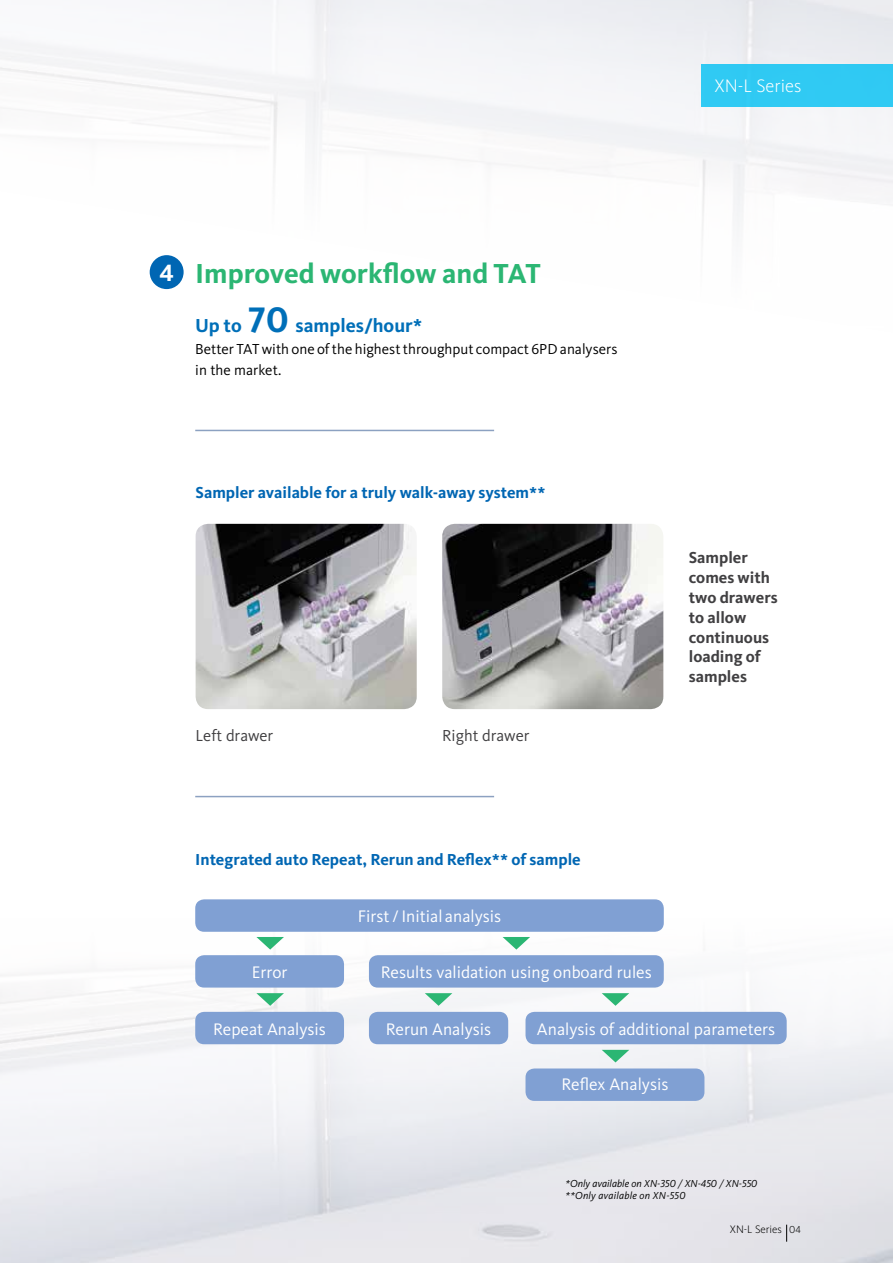
<style>
.page{position:relative;width:893px;height:1263px;background:#fff}
.page>*{position:absolute;margin:0;border:0;box-sizing:border-box;transform-origin:0 0}
.t1{font:700 28.5px "Kievit Pro";color:#2bb673}
.t2{font:700 19.5px "Kievit Pro";color:#006fb8}
.t3{font:300 18.75px "Kievit Pro";color:#fff}
.t4{font:17.4px "Kievit Pro";color:#fff}
.t5{font:700 16.5px "Kievit Pro";color:#0066b3}
.t6{font:700 16.5px/19.8px "Kievit Pro";color:#414042}
.t7{font:16.5px "Kievit Pro";color:#414042}
.t8{font:15px/21px "Kievit Pro";color:#000}
.t9{font:300 11.25px "Kievit Pro";color:#000}
.t10{font:italic 10.5px/12.6px "Kievit Pro";color:#000}
.s1{font-size:24.45px;color:#fff}
.s2{font-size:36.75px}
.s3{font-size:10.5px}
</style>
<div class="page">
<img style="left:0;top:0;width:893px;height:290px">
<div style="left:702px;top:64px;width:191px;height:42px;background:#30caf3"></div>
<div style="left:525px;top:1068px;width:179px;height:33px;background:#80a0d3;border-radius:9px"></div>
<div style="left:369px;top:1012px;width:139px;height:32px;background:#80a0d3;border-radius:9px"></div>
<div style="left:195px;top:1012px;width:149px;height:32px;background:#80a0d3;border-radius:9px"></div>
<div style="left:525px;top:1012px;width:262px;height:32px;background:#80a0d3;border-radius:9px"></div>
<div style="left:369px;top:955px;width:295px;height:32px;background:#80a0d3;border-radius:9px"></div>
<div style="left:195px;top:955px;width:149px;height:32px;background:#80a0d3;border-radius:9px"></div>
<div style="left:195px;top:899px;width:469px;height:33px;background:#80a0d3;border-radius:9px"></div>
<svg style="left:256px;top:937px;width:28px;height:12px"></svg>
<svg style="left:503px;top:937px;width:27px;height:12px"></svg>
<svg style="left:256px;top:993px;width:28px;height:13px"></svg>
<svg style="left:425px;top:993px;width:27px;height:13px"></svg>
<svg style="left:602px;top:993px;width:27px;height:13px"></svg>
<svg style="left:602px;top:1050px;width:27px;height:12px"></svg>
<div style="left:150px;top:255px;width:34px;height:34px;background:#0066b3;border-radius:50%"></div>
<hr style="left:195px;top:796px;width:299px;height:1px;background:#8ca1c1">
<hr style="left:195px;top:430px;width:299px;height:1px;background:#8ca1c1">
<img style="left:196px;top:524px;width:221px;height:185px">
<img style="left:442px;top:524px;width:221px;height:185px">
<svg style="left:786px;top:1225px;width:1px;height:17px"></svg>
<p class="t3" style="left:714px;top:75px;width:88px">XN-L Series</p>
<h1 class="t1" style="left:159px;top:256px;width:383px"><span class="s1">4</span> Improved workflow and TAT</h1>
<p class="t2" style="left:195px;top:314px;width:229px">Up to <span class="s2">70</span> samples/hour*</p>
<p class="t8" style="left:195px;top:339px;width:424px">Better TAT with one of the highest throughput compact 6PD analysers in the market.</p>
<p class="t5" style="left:196px;top:483px;width:351px">Sampler available for a truly walk-away system**</p>
<p class="t7" style="left:196px;top:725px;width:79px">Left drawer</p>
<p class="t7" style="left:442px;top:725px;width:89px">Right drawer</p>
<p class="t6" style="left:689px;top:548px;width:90px">Sampler comes with two drawers to allow continuous loading of samples</p>
<p class="t5" style="left:195px;top:849px;width:387px">Integrated auto Repeat, Rerun and Reflex** of sample</p>
<p class="t4" style="left:358px;top:906px;width:145px">First / Initial analysis</p>
<p class="t4" style="left:252px;top:962px;width:37px">Error</p>
<p class="t4" style="left:381px;top:962px;width:272px">Results validation using onboard rules</p>
<p class="t4" style="left:213px;top:1018px;width:114px">Repeat Analysis</p>
<p class="t4" style="left:386px;top:1018px;width:107px">Rerun Analysis</p>
<p class="t4" style="left:537px;top:1018px;width:240px">Analysis of additional parameters</p>
<p class="t4" style="left:561px;top:1073px;width:108px">Reflex Analysis</p>
<p class="t10" style="left:566px;top:1177px;width:193px">*Only available on XN-350 / XN-450 / XN-550 **Only available on XN-550</p>
<p class="t9" style="left:730px;top:1223px;width:72px">XN-L Series <span class="s3">04</span></p>
</div>
